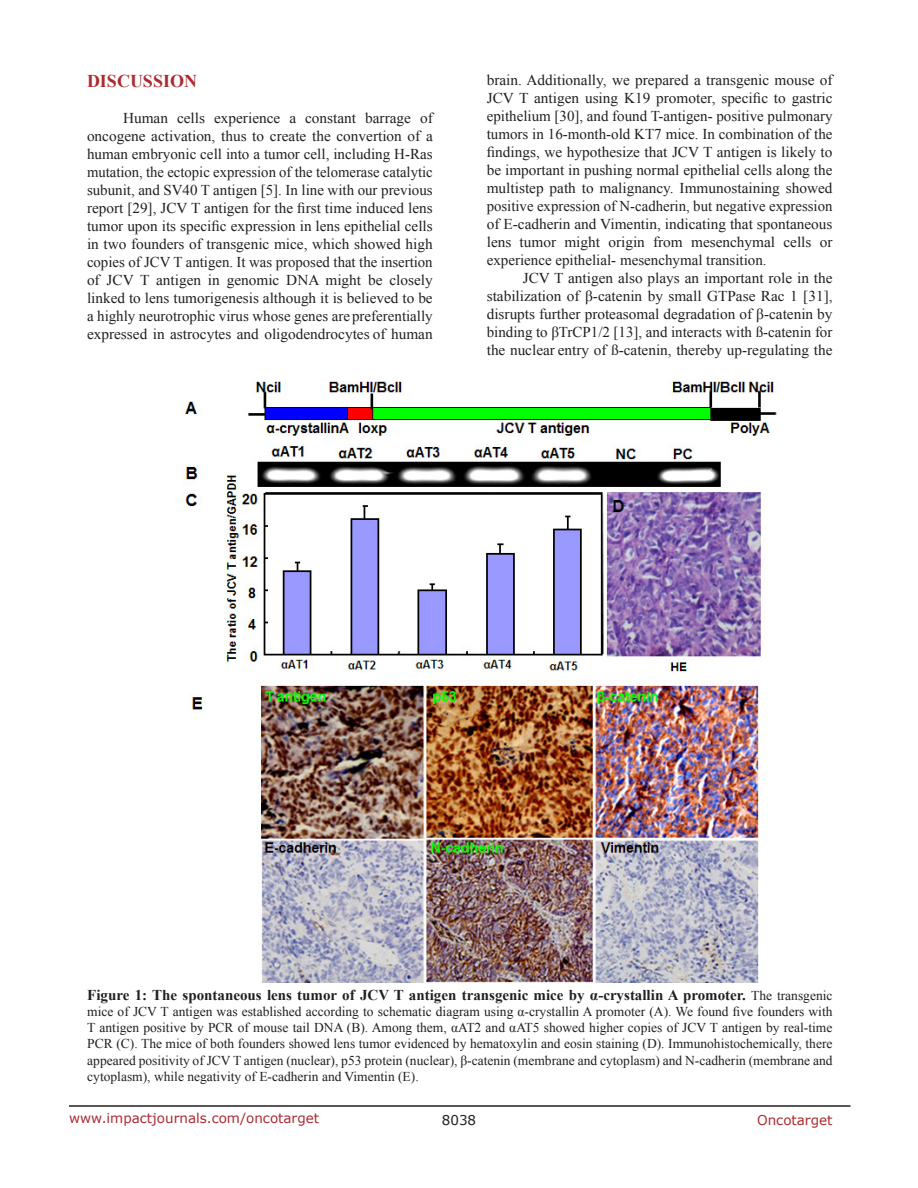
<style>
.page{position:relative;width:918px;height:1188px;background:#fff}
.page>*{position:absolute;margin:0;border:0;box-sizing:border-box;transform-origin:0 0}
.Heading{font:700 18px "Times New Roman";color:#ac2b31}
.BodyText{font:15px/18px "Times New Roman";color:#221f22;text-align:justify}
.FigureText{font:700 15px "Times New Roman";color:#221f22}
.FigureText-2{font:13.5px/16.2px "Times New Roman";color:#221f22;text-align:justify}
.t1{font:13.5px "Verdana";color:#ac2b31}
.t2{font:13.5px "Verdana";color:#221f22}
.s1{font-weight:400;font-size:13.5px}
</style>
<div class="page">
<hr style="left:69px;top:1105px;width:781px;height:2px;background:#231f20">
<img style="left:182px;top:381px;width:595px;height:601px">
<p class="Heading" style="left:87px;top:69px;width:112px">DISCUSSION</p>
<p class="BodyText" style="left:87px;top:109px;width:347px;text-indent:36px">Human cells experience a constant barrage of oncogene activation, thus to create the convertion of a human embryonic cell into a tumor cell, including H-Ras mutation, the ectopic expression of the telomerase catalytic subunit, and SV40 T antigen [5]. In line with our previous report [29], JCV T antigen for the first time induced lens tumor upon its specific expression in lens epithelial cells in two founders of transgenic mice, which showed high copies of JCV T antigen. It was proposed that the insertion of JCV T antigen in genomic DNA might be closely linked to lens tumorigenesis although it is believed to be a highly neurotrophic virus whose genes are preferentially expressed in astrocytes and oligodendrocytes of human</p>
<p class="BodyText" style="left:487px;top:71px;width:347px">brain. Additionally, we prepared a transgenic mouse of JCV T antigen using K19 promoter, specific to gastric epithelium [30], and found T-antigen- positive pulmonary tumors in 16-month-old KT7 mice. In combination of the findings, we hypothesize that JCV T antigen is likely to be important in pushing normal epithelial cells along the multistep path to malignancy. Immunostaining showed positive expression of N-cadherin, but negative expression of E-cadherin and Vimentin, indicating that spontaneous lens tumor might origin from mesenchymal cells or experience epithelial- mesenchymal transition.</p>
<p class="BodyText" style="left:487px;top:269px;width:347px;text-indent:36px">JCV T antigen also plays an important role in the stabilization of β-catenin by small GTPase Rac 1 [31], disrupts further proteasomal degradation of β-catenin by binding to βTrCP1/2 [13], and interacts with ß-catenin for the nuclear entry of ß-catenin, thereby up-regulating the</p>
<p class="FigureText" style="left:87px;top:984px;width:747px">Figure 1: The spontaneous lens tumor of JCV T antigen transgenic mice by α-crystallin A promoter. <span class="s1">The transgenic</span></p>
<p class="FigureText-2" style="left:87px;top:1003px;width:747px">mice of JCV T antigen was established according to schematic diagram using α-crystallin A promoter (A). We found five founders with T antigen positive by PCR of mouse tail DNA (B). Among them, αAT2 and αAT5 showed higher copies of JCV T antigen by real-time PCR (C). The mice of both founders showed lens tumor evidenced by hematoxylin and eosin staining (D). Immunohistochemically, there appeared positivity of JCV T antigen (nuclear), p53 protein (nuclear), β-catenin (membrane and cytoplasm) and N-cadherin (membrane and cytoplasm), while negativity of E-cadherin and Vimentin (E).</p>
<p class="t1" style="left:69px;top:1109px;width:252px">www.impactjournals.com/oncotarget</p>
<p class="t2" style="left:442px;top:1111px;width:36px">8038</p>
<p class="t1" style="left:757px;top:1111px;width:77px">Oncotarget</p>
</div>
